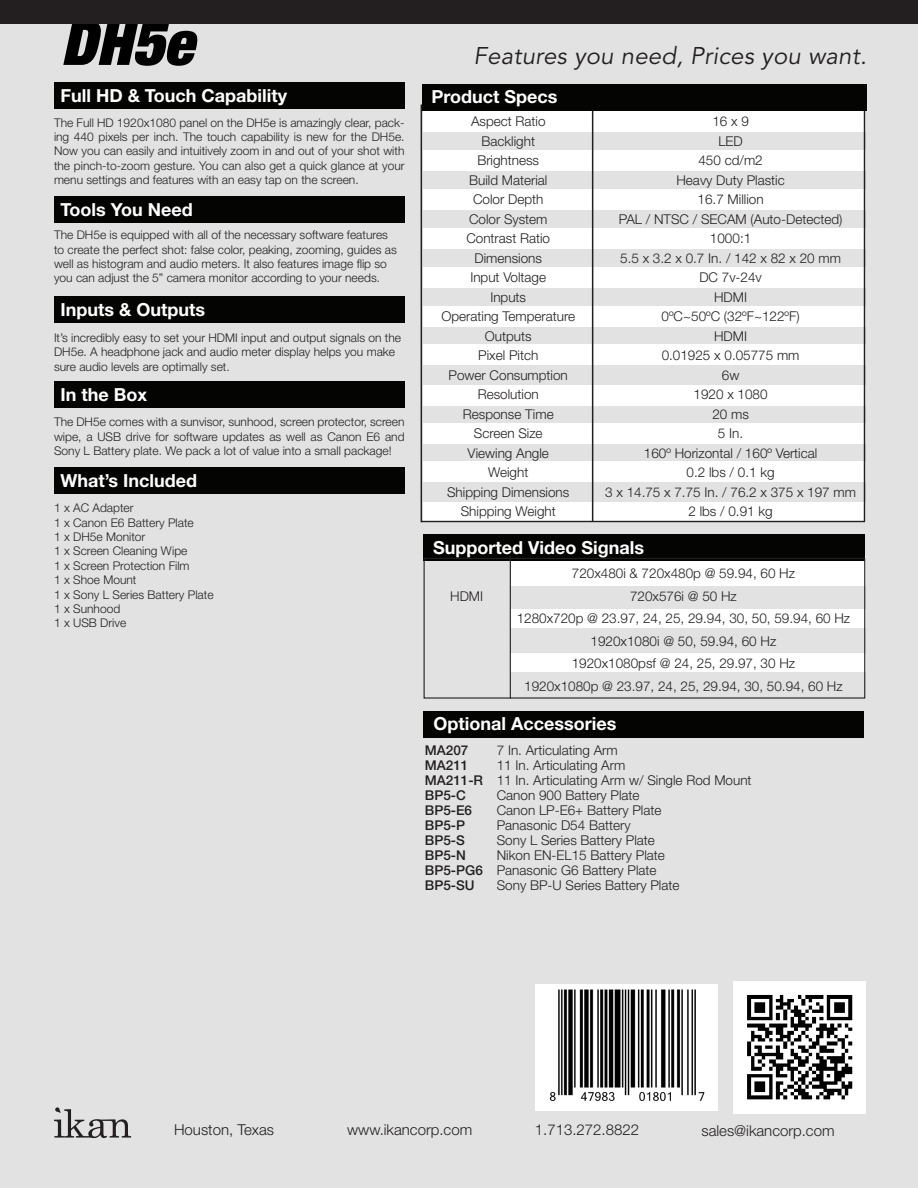
<style>
.page{position:relative;width:918px;height:1188px;background:#e2e2e2}
.page>*{position:absolute;margin:0;border:0;box-sizing:border-box;transform-origin:0 0}
.t1{font:italic 900 condensed 61.5px "Helvetica Neue LT Std";color:#000}
.t2{font:italic 24px "Avenir LT Std";letter-spacing:.01em;color:#231f20}
.t3{font:700 18px "Helvetica Neue LT Std";color:#fff}
.t4{font:300 15px "Helvetica Neue LT Std";color:#231f20}
.t5{font:300 13.5px "Helvetica Neue LT Std";color:#231f20}
.t6{font:500 13.5px "Helvetica Neue LT Std";color:#231f20}
.t7{font:300 12px/14.4px "Helvetica Neue LT Std";color:#231f20;text-align:justify}
</style>
<div class="page">
<svg style="left:54px;top:1107px;width:77px;height:31px"></svg>
<div style="left:510px;top:609px;width:355px;height:18px;background:#fff"></div>
<div style="left:510px;top:653px;width:355px;height:19px;background:#fff"></div>
<div style="left:511px;top:557px;width:354px;height:29px;background:#fff"></div>
<div style="left:54px;top:82px;width:351px;height:27px;background:#040503"></div>
<div style="left:54px;top:296px;width:351px;height:27px;background:#040503"></div>
<div style="left:54px;top:381px;width:351px;height:27px;background:#040503"></div>
<div style="left:424px;top:534px;width:441px;height:27px;background:#040503"></div>
<div style="left:54px;top:196px;width:351px;height:27px;background:#040503"></div>
<div style="left:423px;top:105px;width:443px;height:27px;background:#fff"></div>
<div style="left:423px;top:150px;width:443px;height:21px;background:#fff"></div>
<div style="left:423px;top:189px;width:443px;height:20px;background:#fff"></div>
<div style="left:423px;top:228px;width:443px;height:21px;background:#fff"></div>
<div style="left:423px;top:267px;width:443px;height:21px;background:#fff"></div>
<div style="left:423px;top:307px;width:443px;height:20px;background:#fff"></div>
<div style="left:423px;top:344px;width:443px;height:21px;background:#fff"></div>
<div style="left:423px;top:385px;width:443px;height:20px;background:#fff"></div>
<div style="left:423px;top:423px;width:443px;height:20px;background:#fff"></div>
<div style="left:423px;top:461px;width:443px;height:21px;background:#fff"></div>
<div style="left:423px;top:502px;width:443px;height:20px;background:#fff"></div>
<div style="left:421px;top:104px;width:444px;height:418px;border:2px solid #231f20"></div>
<hr style="left:592px;top:105px;width:1px;height:417px;background:#231f20">
<div style="left:1px;top:0;width:917px;height:24px;background:#231f20"></div>
<hr style="left:510px;top:556px;width:1px;height:143px;background:#231f20">
<img style="left:734px;top:982px;width:132px;height:131px">
<div style="left:54px;top:467px;width:351px;height:27px;background:#040503"></div>
<div style="left:536px;top:984px;width:182px;height:127px;background:#fff"></div>
<img style="left:549px;top:989px;width:156px;height:112px">
<div style="left:422px;top:84px;width:445px;height:26px;background:#040503"></div>
<div style="left:424px;top:558px;width:441px;height:141px;border:1px solid #231f20"></div>
<div style="left:423px;top:711px;width:441px;height:26px;background:#040503"></div>
<p class="t1" style="left:61px;top:4px;width:134px">DH5e</p>
<p class="t3" style="left:60px;top:85px;width:228px">Full HD &amp; Touch Capability</p>
<p class="t7" style="left:54px;top:115px;width:352px">The Full HD 1920x1080 panel on the DH5e is amazingly clear, pack&shy;ing 440 pixels per inch. The touch capability is new for the DH5e.<br>Now you can easily and intuitively zoom in and out of your shot with the pinch-to-zoom gesture. You can also get a quick glance at your menu settings and features with an easy tap on the screen.</p>
<p class="t3" style="left:60px;top:198px;width:134px">Tools You Need</p>
<p class="t7" style="left:54px;top:228px;width:344px;text-align:left">The DH5e is equipped with all of the necessary software features to create the perfect shot: false color, peaking, zooming, guides as well as histogram and audio meters. It also features image flip so you can adjust the 5” camera monitor according to your needs.</p>
<p class="t3" style="left:60px;top:299px;width:146px">Inputs &amp; Outputs</p>
<p class="t7" style="left:54px;top:330px;width:349px;text-align:left">It’s incredibly easy to set your HDMI input and output signals on the<br>DH5e. A headphone jack and audio meter display helps you make sure audio levels are optimally set.</p>
<p class="t3" style="left:60px;top:383px;width:88px">In the Box</p>
<p class="t7" style="left:54px;top:415px;width:352px">The DH5e comes with a sunvisor, sunhood, screen protector, screen wipe, a USB drive for software updates as well as Canon E6 and Sony L Battery plate. We pack a lot of value into a small package!</p>
<p class="t3" style="left:60px;top:470px;width:138px">What’s Included</p>
<p class="t7" style="left:54px;top:501px;width:81px">1 x AC Adapter</p>
<p class="t7" style="left:54px;top:515px;width:141px">1 x Canon E6 Battery Plate</p>
<p class="t7" style="left:54px;top:529px;width:93px">1 x DH5e Monitor</p>
<p class="t7" style="left:54px;top:544px;width:135px">1 x Screen Cleaning Wipe</p>
<p class="t7" style="left:54px;top:558px;width:137px">1 x Screen Protection Film</p>
<p class="t7" style="left:54px;top:573px;width:84px">1 x Shoe Mount</p>
<p class="t7" style="left:54px;top:587px;width:161px">1 x Sony L Series Battery Plate</p>
<p class="t7" style="left:54px;top:601px;width:68px">1 x Sunhood</p>
<p class="t7" style="left:54px;top:616px;width:74px">1 x USB Drive</p>
<p class="t2" style="left:474px;top:42px;width:395px">Features you need, Prices you want.</p>
<p class="t3" style="left:432px;top:86px;width:128px">Product Specs</p>
<p class="t5" style="left:471px;top:113px;width:76px">Aspect Ratio</p>
<p class="t5" style="left:482px;top:133px;width:55px">Backlight</p>
<p class="t5" style="left:477px;top:152px;width:63px">Brightness</p>
<p class="t5" style="left:469px;top:172px;width:80px">Build Material</p>
<p class="t5" style="left:473px;top:191px;width:72px">Color Depth</p>
<p class="t5" style="left:469px;top:211px;width:80px">Color System</p>
<p class="t5" style="left:466px;top:230px;width:85px">Contrast Ratio</p>
<p class="t5" style="left:475px;top:250px;width:69px">Dimensions</p>
<p class="t5" style="left:470px;top:269px;width:77px">Input Voltage</p>
<p class="t5" style="left:490px;top:289px;width:37px">Inputs</p>
<p class="t5" style="left:441px;top:308px;width:135px">Operating Temperature</p>
<p class="t5" style="left:485px;top:328px;width:48px">Outputs</p>
<p class="t5" style="left:478px;top:347px;width:62px">Pixel Pitch</p>
<p class="t5" style="left:449px;top:367px;width:121px">Power Consumption</p>
<p class="t5" style="left:478px;top:386px;width:63px">Resolution</p>
<p class="t5" style="left:463px;top:406px;width:92px">Response Time</p>
<p class="t5" style="left:474px;top:425px;width:70px">Screen Size</p>
<p class="t5" style="left:468px;top:445px;width:83px">Viewing Angle</p>
<p class="t5" style="left:488px;top:464px;width:42px">Weight</p>
<p class="t5" style="left:447px;top:484px;width:124px">Shipping Dimensions</p>
<p class="t5" style="left:461px;top:503px;width:97px">Shipping Weight</p>
<p class="t5" style="left:712px;top:113px;width:38px">16 x 9</p>
<p class="t5" style="left:718px;top:133px;width:26px">LED</p>
<p class="t5" style="left:698px;top:152px;width:66px">450 cd/m2</p>
<p class="t5" style="left:676px;top:172px;width:110px">Heavy Duty Plastic</p>
<p class="t5" style="left:698px;top:191px;width:68px">16.7 Million</p>
<p class="t5" style="left:619px;top:211px;width:225px">PAL / NTSC / SECAM (Auto-Detected)</p>
<p class="t5" style="left:710px;top:230px;width:43px">1000:1</p>
<p class="t5" style="left:620px;top:250px;width:222px">5.5 x 3.2 x 0.7 In. / 142 x 82 x 20 mm</p>
<p class="t5" style="left:699px;top:269px;width:64px">DC 7v-24v</p>
<p class="t5" style="left:714px;top:289px;width:34px">HDMI</p>
<p class="t5" style="left:662px;top:308px;width:140px">0ºC~50ºC (32ºF~122ºF)</p>
<p class="t5" style="left:714px;top:328px;width:34px">HDMI</p>
<p class="t5" style="left:662px;top:347px;width:139px">0.01925 x 0.05775 mm</p>
<p class="t5" style="left:722px;top:367px;width:19px">6w</p>
<p class="t5" style="left:694px;top:386px;width:76px">1920 x 1080</p>
<p class="t5" style="left:712px;top:406px;width:38px">20 ms</p>
<p class="t5" style="left:718px;top:425px;width:27px">5 In.</p>
<p class="t5" style="left:644px;top:445px;width:175px">160º Horizontal / 160º Vertical</p>
<p class="t5" style="left:687px;top:464px;width:90px">0.2 lbs / 0.1 kg</p>
<p class="t5" style="left:605px;top:484px;width:252px">3 x 14.75 x 7.75 In. / 76.2 x 375 x 197 mm</p>
<p class="t5" style="left:688px;top:503px;width:86px">2 lbs / 0.91 kg</p>
<p class="t3" style="left:433px;top:537px;width:212px">Supported Video Signals</p>
<p class="t5" style="left:572px;top:565px;width:225px">720x480i &amp; 720x480p @ 59.94, 60 Hz</p>
<p class="t5" style="left:630px;top:588px;width:108px">720x576i @ 50 Hz</p>
<p class="t5" style="left:517px;top:610px;width:335px">1280x720p @ 23.97, 24, 25, 29.94, 30, 50, 59.94, 60 Hz</p>
<p class="t5" style="left:591px;top:633px;width:187px">1920x1080i @ 50, 59.94, 60 Hz</p>
<p class="t5" style="left:572px;top:655px;width:225px">1920x1080psf @ 24, 25, 29.97, 30 Hz</p>
<p class="t5" style="left:524px;top:678px;width:320px">1920x1080p @ 23.97, 24, 25, 29.94, 30, 50.94, 60 Hz</p>
<p class="t3" style="left:434px;top:713px;width:184px">Optional Accessories</p>
<p class="t6" style="left:425px;top:742px;width:45px">MA207</p>
<p class="t6" style="left:425px;top:757px;width:45px">MA211</p>
<p class="t6" style="left:425px;top:772px;width:60px">MA211-R</p>
<p class="t6" style="left:425px;top:787px;width:43px">BP5-C</p>
<p class="t6" style="left:425px;top:802px;width:49px">BP5-E6</p>
<p class="t6" style="left:425px;top:817px;width:42px">BP5-P</p>
<p class="t6" style="left:425px;top:832px;width:42px">BP5-S</p>
<p class="t6" style="left:425px;top:847px;width:43px">BP5-N</p>
<p class="t6" style="left:425px;top:862px;width:60px">BP5-PG6</p>
<p class="t6" style="left:425px;top:877px;width:51px">BP5-SU</p>
<p class="t5" style="left:450px;top:588px;width:34px">HDMI</p>
<p class="t5" style="left:497px;top:742px;width:123px">7 In. Articulating Arm</p>
<p class="t5" style="left:497px;top:757px;width:130px">11 In. Articulating Arm</p>
<p class="t5" style="left:497px;top:772px;width:256px">11 In. Articulating Arm w/ Single Rod Mount</p>
<p class="t5" style="left:497px;top:787px;width:144px">Canon 900 Battery Plate</p>
<p class="t5" style="left:497px;top:802px;width:166px">Canon LP-E6+ Battery Plate</p>
<p class="t5" style="left:497px;top:817px;width:135px">Panasonic D54 Battery</p>
<p class="t5" style="left:497px;top:832px;width:160px">Sony L Series Battery Plate</p>
<p class="t5" style="left:497px;top:847px;width:170px">Nikon EN-EL15 Battery Plate</p>
<p class="t5" style="left:497px;top:862px;width:161px">Panasonic G6 Battery Plate</p>
<p class="t5" style="left:497px;top:877px;width:184px">Sony BP-U Series Battery Plate</p>
<p class="t4" style="left:174px;top:1120px;width:102px">Houston, Texas</p>
<p class="t4" style="left:347px;top:1120px;width:127px">www.ikancorp.com</p>
<p class="t4" style="left:535px;top:1121px;width:106px">1.713.272.8822</p>
<p class="t4" style="left:701px;top:1121px;width:135px">sales@ikancorp.com</p>
</div>
